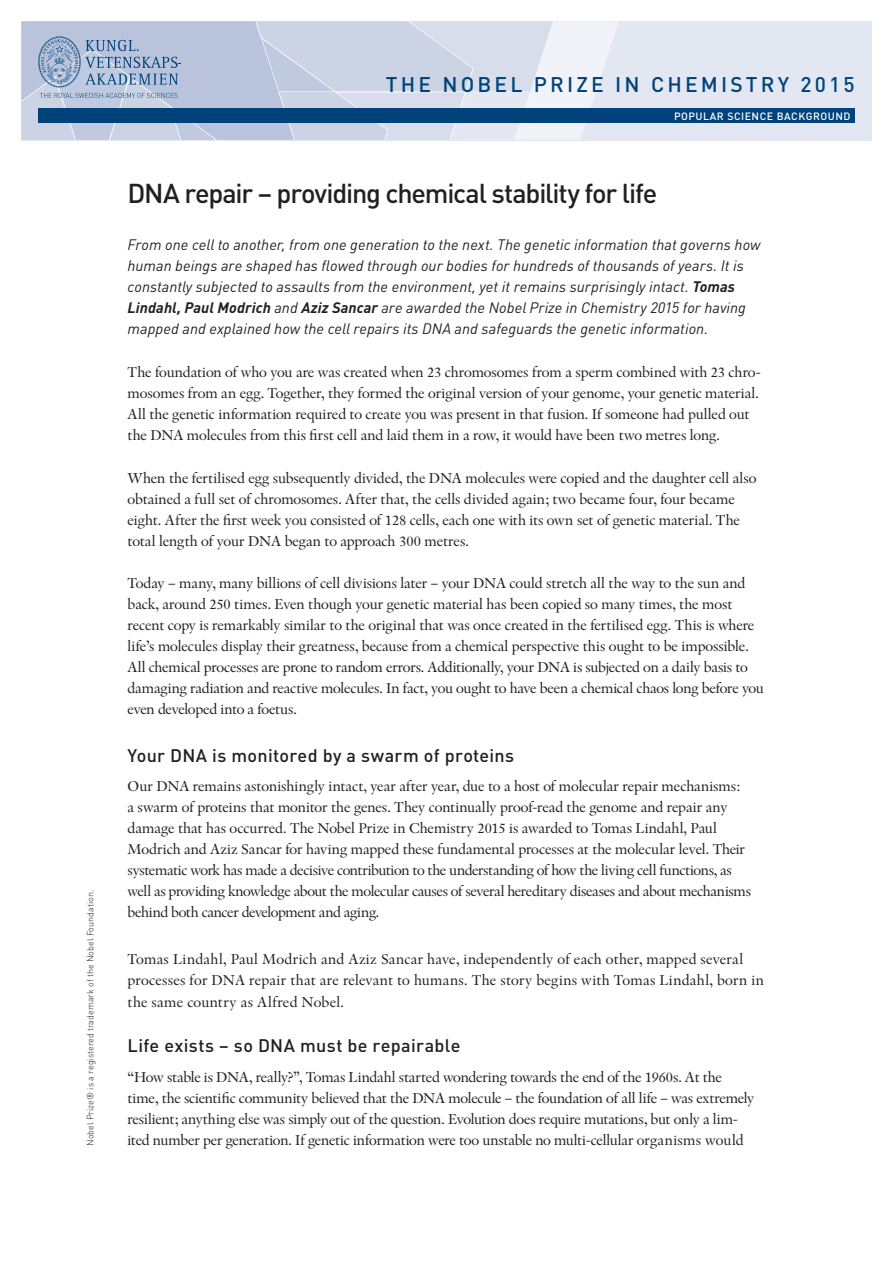
<style>
.page{position:relative;width:893px;height:1263px;background:#fff}
.page>*{position:absolute;margin:0;border:0;box-sizing:border-box;transform-origin:0 0}
._02_rubrik{font:500 27px "DIN Pro";letter-spacing:-.045em;color:#231f20}
.t1{font:500 21px "DIN Pro";letter-spacing:.15em;color:#00437b}
._05_Mellanrubrik{font:500 18px "DIN Pro";letter-spacing:.02em;color:#231f20}
._04_Brödtext_utan_in{font:15px/21px "Indigo Twenty";letter-spacing:-.01em;color:#231f20}
._01_ingress{font:italic 15px/21px "DIN Pro";letter-spacing:.005em;color:#231f20}
._05_Mellanrubrik-2{font:15px/21px "Indigo Twenty";letter-spacing:.015em;color:#231f20}
.t2{font:500 10.5px "DIN Pro";letter-spacing:.05em;color:#fff}
._16_Finstilt{font:300 9px "DIN Pro";color:#231f20}
.s1{font-weight:700}
</style>
<div class="page">
<div style="left:21px;top:21px;width:851px;height:119px;background:#e3e7f2"></div>
<div style="left:38px;top:108px;width:817px;height:15px;background:#00437b"></div>
<svg style="left:21px;top:21px;width:597px;height:119px"></svg>
<p class="_16_Finstilt" style="left:84px;top:1146px;width:258px;rotate:-90deg">Nobel Prize® is a registered trademark of the Nobel Foundation.</p>
<p class="t1" style="left:386px;top:70px;width:470px">THE NOBEL PRIZE IN CHEMISTRY 2015</p>
<p class="t2" style="left:674px;top:109px;width:178px">POPULAR SCIENCE BACKGROUND</p>
<p class="_02_rubrik" style="left:128px;top:175px;width:531px">DNA repair – providing chemical stability for life</p>
<p class="_01_ingress" style="left:128px;top:234px;width:634px">From one cell to another, from one generation to the next. The genetic information that governs how human beings are shaped has flowed through our bodies for hundreds of thousands of years. It is constantly subjected to assaults from the environment, yet it remains surprisingly intact. <span class="s1">Tomas Lindahl, Paul Modrich</span> and <span class="s1">Aziz Sancar</span> are awarded the Nobel Prize in Chemistry 2015 for having mapped and explained how the cell repairs its DNA and safeguards the genetic information.</p>
<p class="_04_Brödtext_utan_in" style="left:128px;top:361px;width:635px">The foundation of who you are was created when 23 chromosomes from a sperm combined with 23 chro&shy;mosomes from an egg. Together, they formed the original version of your genome, your genetic material.<br>All the genetic information required to create you was present in that fusion. If someone had pulled out the DNA molecules from this first cell and laid them in a row, it would have been two metres long.</p>
<p class="_04_Brödtext_utan_in" style="left:128px;top:467px;width:630px">When the fertilised egg subsequently divided, the DNA molecules were copied and the daughter cell also obtained a full set of chromosomes. After that, the cells divided again; two became four, four became eight. After the first week you consisted of 128 cells, each one with its own set of genetic material. The total length of your DNA began to approach 300 metres.</p>
<p class="_04_Brödtext_utan_in" style="left:128px;top:572px;width:638px">Today – many, many billions of cell divisions later – your DNA could stretch all the way to the sun and back, around 250 times. Even though your genetic material has been copied so many times, the most recent copy is remarkably similar to the original that was once created in the fertilised egg. This is where life’s molecules display their greatness, because from a chemical perspective this ought to be impossible.<br>All chemical processes are prone to random errors. Additionally, your DNA is subjected on a daily basis to damaging radiation and reactive molecules. In fact, you ought to have been a chemical chaos long before you even developed into a foetus.</p>
<p class="_05_Mellanrubrik" style="left:128px;top:743px;width:388px">Your DNA is monitored by a swarm of proteins</p>
<p class="_04_Brödtext_utan_in" style="left:128px;top:775px;width:625px">Our DNA remains astonishingly intact, year after year, due to a host of molecular repair mechanisms: a swarm of proteins that monitor the genes. They continually proof-read the genome and repair any damage that has occurred. The Nobel Prize in Chemistry 2015 is awarded to Tomas Lindahl, Paul Modrich and Aziz Sancar for having mapped these fundamental processes at the molecular level. Their systematic work has made a decisive contribution to the understanding of how the living cell functions, as well as providing knowledge about the molecular causes of several hereditary diseases and about mechanisms behind both cancer development and aging.</p>
<p class="_05_Mellanrubrik-2" style="left:128px;top:948px;width:638px">Tomas Lindahl, Paul Modrich and Aziz Sancar have, independently of each other, mapped several processes for DNA repair that are relevant to humans. The story begins with Tomas Lindahl, born in</p>
<p class="_05_Mellanrubrik-2" style="left:128px;top:991px;width:218px">the same country as Alfred Nobel.</p>
<p class="_05_Mellanrubrik" style="left:128px;top:1033px;width:334px">Life exists – so DNA must be repairable</p>
<p class="_04_Brödtext_utan_in" style="left:128px;top:1066px;width:628px">“How stable is DNA, really?”, Tomas Lindahl started wondering towards the end of the 1960s. At the time, the scientific community believed that the DNA molecule – the foundation of all life – was extremely resilient; anything else was simply out of the question. Evolution does require mutations, but only a lim-</p>
<p class="_04_Brödtext_utan_in" style="left:128px;top:1129px;width:618px">ited number per generation. If genetic information were too unstable no multi-cellular organisms would</p>
</div>
